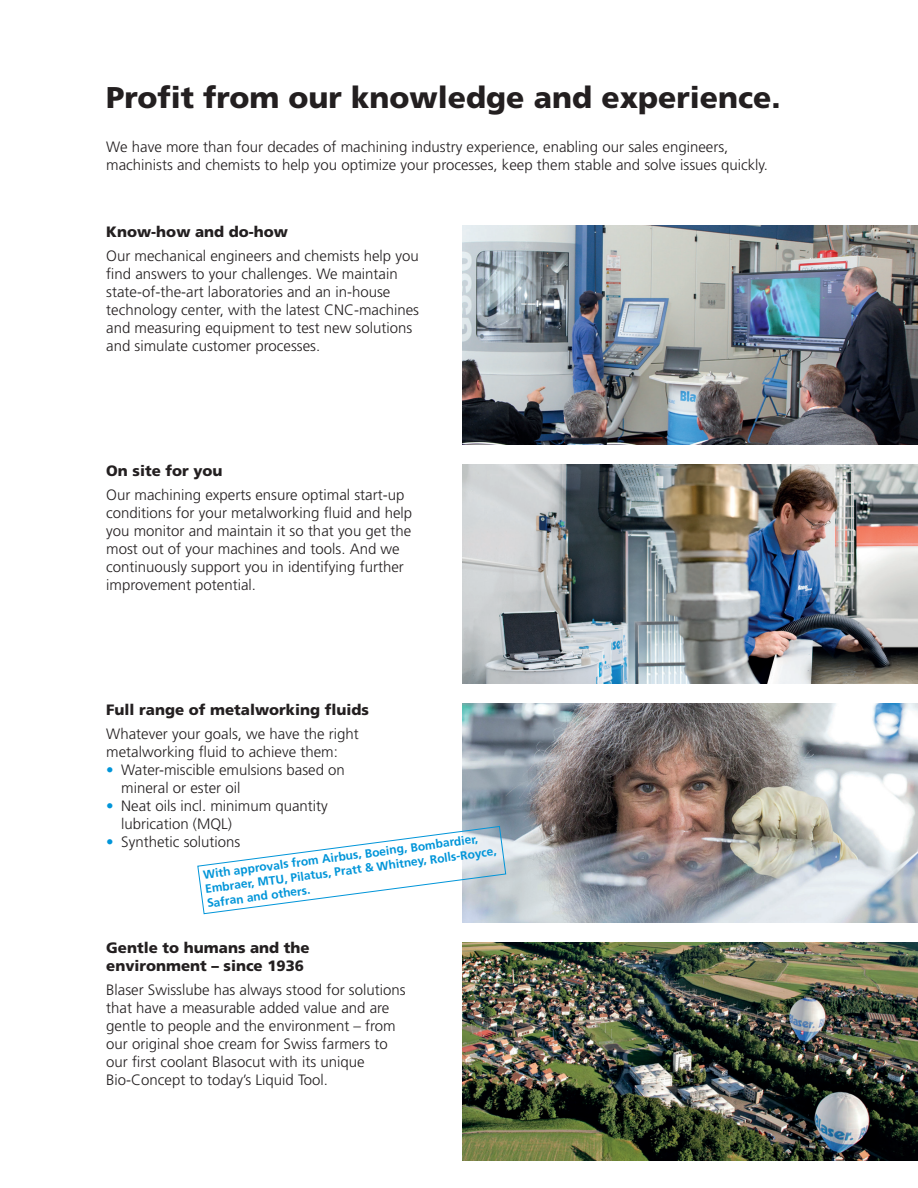
<style>
.page{position:relative;width:918px;height:1188px;background:#fff}
.page>*{position:absolute;margin:0;border:0;box-sizing:border-box;transform-origin:0 0}
.t1{font:900 30px "Frutiger LT Std";color:#231f20}
.t2{font:300 15px/18px "Frutiger LT Std";color:#231f20}
.t3{font:900 15px/18px "Frutiger LT Std";color:#231f20}
.t4{font:700 12px/14.9px "Frutiger LT Std";color:#0095d9}
.s1{color:#0095d9}
</style>
<div class="page">
<img style="left:463px;top:225px;width:455px;height:219px">
<img style="left:463px;top:942px;width:455px;height:219px">
<img style="left:463px;top:703px;width:455px;height:219px">
<img style="left:463px;top:464px;width:455px;height:219px">
<svg style="left:197px;top:826px;width:310px;height:89px"></svg>
<h1 class="t1" style="left:106px;top:79px;width:676px">Profit from our knowledge and experience.</h1>
<p class="t2" style="left:106px;top:138px;width:663px">We have more than four decades of machining industry experience, enabling our sales engineers, machinists and chemists to help you optimize your processes, keep them stable and solve issues quickly.</p>
<p class="t3" style="left:106px;top:222px;width:183px">Know-how and do-how</p>
<p class="t2" style="left:106px;top:247px;width:314px">Our mechanical engineers and chemists help you find answers to your challenges. We maintain state-of-the-art laboratories and an in-house technology center, with the latest CNC-machines and measuring equipment to test new solutions and simulate customer processes.</p>
<p class="t3" style="left:106px;top:461px;width:118px">On site for you</p>
<p class="t2" style="left:106px;top:486px;width:307px">Our machining experts ensure optimal start-up conditions for your metalworking fluid and help you monitor and maintain it so that you get the most out of your machines and tools. And we continuously support you in identifying further improvement potential.</p>
<p class="t3" style="left:106px;top:700px;width:264px">Full range of metalworking fluids</p>
<p class="t2" style="left:106px;top:725px;width:254px">Whatever your goals, we have the right metalworking fluid to achieve them:</p>
<p class="t2" style="left:121px;top:761px;width:225px;text-indent:-15px"><span class="s1">•</span> Water-miscible emulsions based on mineral or ester oil</p>
<p class="t2" style="left:121px;top:797px;width:208px;text-indent:-15px"><span class="s1">•</span> Neat oils incl. minimum quantity lubrication (MQL)</p>
<p class="t2" style="left:106px;top:833px;width:136px"><span class="s1">•</span> Synthetic solutions</p>
<p class="t4" style="left:202px;top:866px;width:295px;rotate:-7deg">With approvals from Airbus, Boeing, Bombardier,<br>Embraer, MTU, Pilatus, Pratt &amp; Whitney, Rolls-Royce,<br>Safran and others.</p>
<p class="t3" style="left:106px;top:939px;width:205px">Gentle to humans and the environment – since 1936</p>
<p class="t2" style="left:106px;top:981px;width:301px">Blaser Swisslube has always stood for solutions that have a measurable added value and are gentle to people and the environment – from our original shoe cream for Swiss farmers to our first coolant Blasocut with its unique Bio-Concept to today’s Liquid Tool.</p>
</div>
